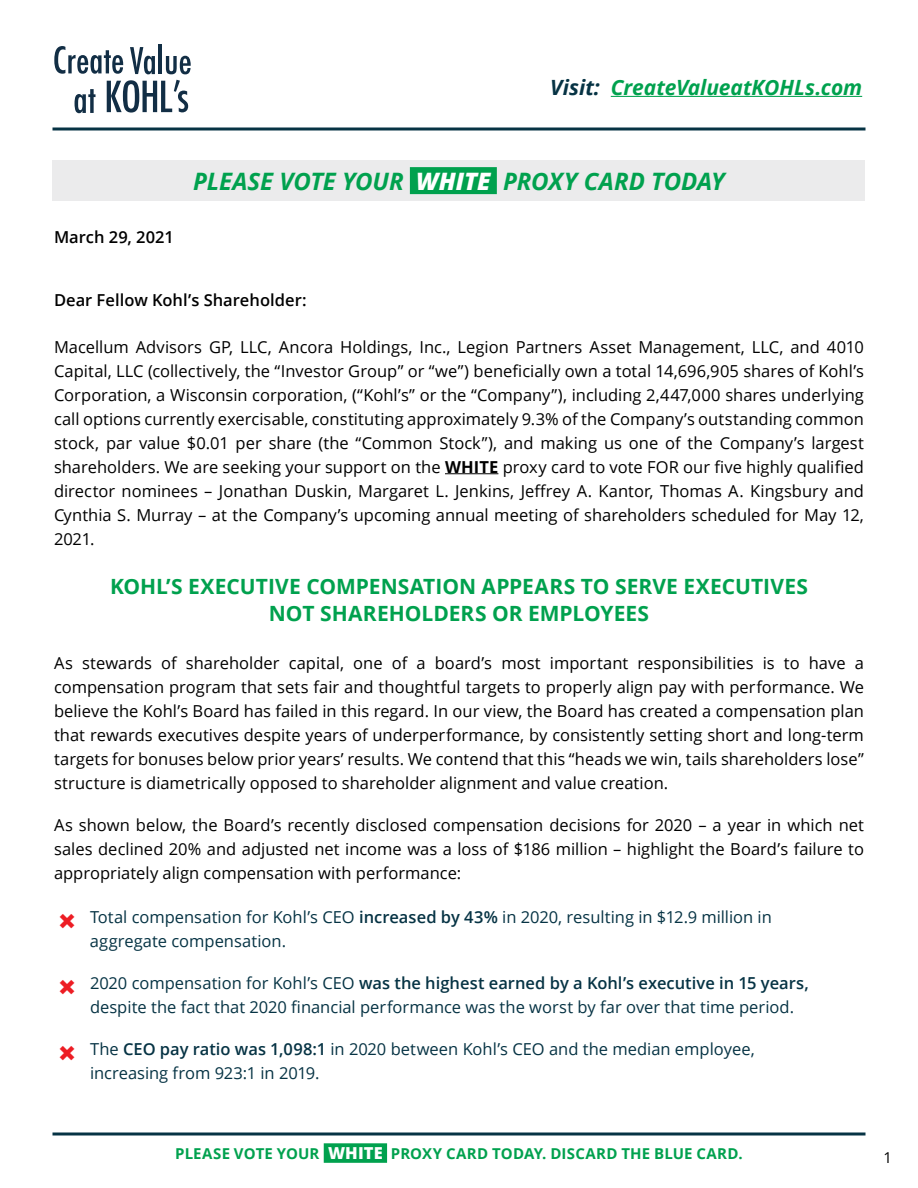
<style>
.page{position:relative;width:918px;height:1188px;background:#fff}
.page>*{position:absolute;margin:0;border:0;box-sizing:border-box;transform-origin:0 0}
.t1{font:italic 700 24px "Open Sans";letter-spacing:-.005em;color:#00a14e}
.t2{font:700 21px/27px "Open Sans";letter-spacing:.005em;color:#00a14e;text-align:center}
.t3{font:italic 700 21px "Open Sans";letter-spacing:-.005em;color:#00a14e}
.t4{font:16.5px/24px "Open Sans";color:#000;text-align:justify}
.t5{font:16.5px/24px "Open Sans";color:#063344}
.t6{font:600 16.5px "Open Sans";color:#000}
.t7{font:700 15px "Open Sans";letter-spacing:.01em;color:#00a14e}
.t8{font:15px "Open Sans";color:#000}
.s1{color:#063344}
.s2{font-weight:800;color:#fff}
.s3{font-weight:700}
.s4{font-weight:600}
.s5{font-weight:800;font-size:16.5px;color:#fff}
</style>
<div class="page">
<div style="left:324px;top:1143px;width:63px;height:20px;background:#00a14e"></div>
<svg style="left:54px;top:1132px;width:810px;height:4px;background:#446572"></svg>
<hr style="left:54px;top:128px;width:810px;height:2px;background:#063344">
<hr style="left:445px;top:473px;width:53px;height:1px;background:#000">
<svg style="left:54px;top:46px;width:69px;height:28px"></svg>
<svg style="left:130px;top:47px;width:25px;height:27px"></svg>
<hr style="left:159px;top:44px;width:3px;height:30px;background:#122e45">
<svg style="left:166px;top:56px;width:25px;height:18px"></svg>
<svg style="left:75px;top:89px;width:21px;height:24px"></svg>
<svg style="left:107px;top:80px;width:81px;height:33px"></svg>
<div style="left:52px;top:160px;width:814px;height:41px;background:#ebebec"></div>
<div style="left:410px;top:167px;width:87px;height:27px;background:#00a14e"></div>
<hr style="left:611px;top:96px;width:251px;height:1px;background:#00a14e">
<p class="t3" style="left:550px;top:72px;width:313px"><span class="s1">Visit:</span> CreateValueatKOHLs.com</p>
<p class="t6" style="left:54px;top:226px;width:121px">March 29, 2021</p>
<h1 class="t1" style="left:193px;top:164px;width:533px">PLEASE VOTE YOUR <span class="s2">WHITE</span> PROXY CARD TODAY</h1>
<p class="t6" style="left:54px;top:289px;width:254px">Dear Fellow Kohl’s Shareholder:</p>
<p class="t4" style="left:54px;top:334px;width:812px">Macellum Advisors GP, LLC, Ancora Holdings, Inc., Legion Partners Asset Management, LLC, and 4010<br>Capital, LLC (collectively, the “Investor Group” or “we”) beneficially own a total 14,696,905 shares of Kohl’s Corporation, a Wisconsin corporation, (“Kohl’s” or the “Company”), including 2,447,000 shares underlying call options currently exercisable, constituting approximately 9.3% of the Company’s outstanding common stock, par value $0.01 per share (the “Common Stock”), and making us one of the Company’s largest shareholders. We are seeking your support on the <span class="s3">WHITE</span> proxy card to vote FOR our five highly qualified director nominees – Jonathan Duskin, Margaret L. Jenkins, Jeffrey A. Kantor, Thomas A. Kingsbury and Cynthia S. Murray – at the Company’s upcoming annual meeting of shareholders scheduled for May 12, 2021.</p>
<p class="t2" style="left:110px;top:572px;width:699px">KOHL’S EXECUTIVE COMPENSATION APPEARS TO SERVE EXECUTIVES<br>NOT SHAREHOLDERS OR EMPLOYEES</p>
<p class="t4" style="left:54px;top:651px;width:812px">As stewards of shareholder capital, one of a board’s most important responsibilities is to have a compensation program that sets fair and thoughtful targets to properly align pay with performance. We believe the Kohl’s Board has failed in this regard. In our view, the Board has created a compensation plan that rewards executives despite years of underperformance, by consistently setting short and long-term targets for bonuses below prior years’ results. We contend that this “heads we win, tails shareholders lose” structure is diametrically opposed to shareholder alignment and value creation.</p>
<p class="t4" style="left:54px;top:813px;width:812px">As shown below, the Board’s recently disclosed compensation decisions for 2020 – a year in which net sales declined 20% and adjusted net income was a loss of $186 million – highlight the Board’s failure to appropriately align compensation with performance:</p>
<p class="t5" style="left:90px;top:904px;width:683px">Total compensation for Kohl’s CEO <span class="s4">increased by 43%</span> in 2020, resulting in $12.9 million in aggregate compensation.</p>
<p class="t5" style="left:90px;top:970px;width:720px">2020 compensation for Kohl’s CEO <span class="s4">was the highest earned by a Kohl’s executive in 15 years, </span>despite the fact that 2020 financial performance was the worst by far over that time period.</p>
<p class="t5" style="left:90px;top:1036px;width:666px">The <span class="s4">CEO pay ratio was 1,098:1</span> in 2020 between Kohl’s CEO and the median employee, increasing from 923:1 in 2019.</p>
<p class="t7" style="left:175px;top:1143px;width:569px">PLEASE VOTE YOUR <span class="s5">WHITE</span> PROXY CARD TODAY. DISCARD THE BLUE CARD.</p>
<p class="t8" style="left:884px;top:1147px;width:10px">1</p>
</div>
